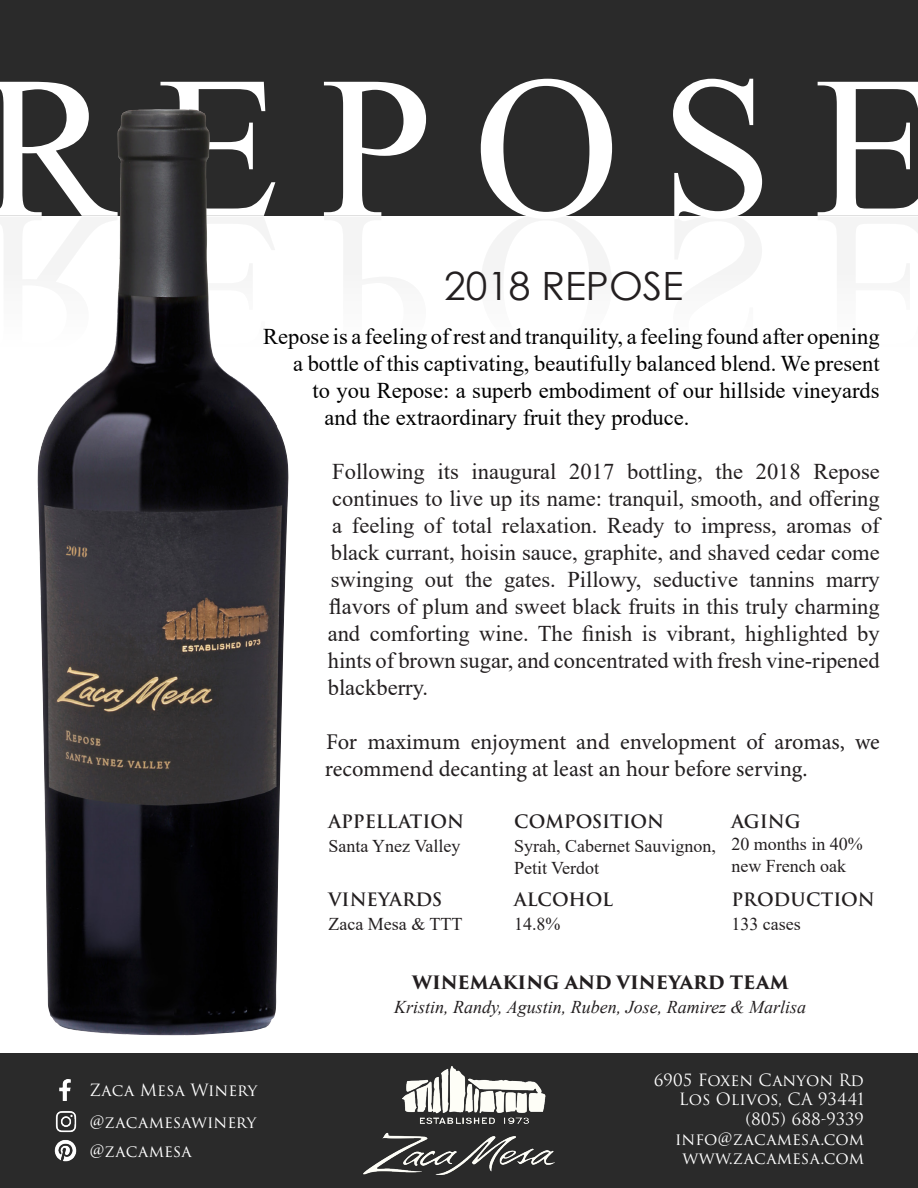
<style>
.page{position:relative;width:918px;height:1188px;background:#fff}
.page>*{position:absolute;margin:0;border:0;box-sizing:border-box;transform-origin:0 0}
.t1{font:202.5px "Times New Roman";letter-spacing:.2em;color:#fff}
.t2{font:39px "Century Gothic";color:#231f20}
.t3{font:22.5px/27px "Times New Roman";color:#231f20;text-align:justify}
.t4{font:22.5px "Times New Roman";color:#000}
.t5{font:22.5px/27px "Minion Pro";letter-spacing:-.005em;color:#231f20}
.t6{font:18px/21.6px "Times New Roman";color:#231f20}
.t7{font:600 18px "Trajan Pro 3";color:#231f20}
.t8{font:italic 18px "Times New Roman";color:#231f20}
.t9{font:700 18px "Trajan Pro 3";color:#231f20}
.t10{font:16.5px/19.6px "Trajan Pro 3";color:#fff;text-align:right}
</style>
<div class="page">
<div style="left:0;top:0;width:918px;height:216px;background:#2a2a2a"></div>
<div style="left:0;top:1053px;width:918px;height:135px;background:#2a2a2a"></div>
<img style="left:363px;top:1067px;width:192px;height:107px">
<img style="left:55px;top:1111px;width:22px;height:22px">
<img style="left:54px;top:1140px;width:22px;height:22px">
<img style="left:59px;top:1079px;width:12px;height:22px">
<img style="left:37px;top:109px;width:252px;height:927px">
<h1 class="t1" style="left:-19px;top:5px;width:958px">REPOSE</h1>
<p class="t2" style="left:444px;top:258px;width:241px">2018 REPOSE</p>
<p class="t4" style="left:263px;top:320px;width:618px">Repose is a feeling of rest and tranquility, a feeling found after opening</p>
<p class="t4" style="left:293px;top:347px;width:588px">a bottle of this captivating, beautifully balanced blend. We present</p>
<p class="t4" style="left:313px;top:374px;width:569px">to you Repose: a superb embodiment of our hillside vineyards</p>
<p class="t4" style="left:325px;top:401px;width:366px">and the extraordinary fruit they produce.</p>
<p class="t3" style="left:328px;top:457px;width:554px">Following its inaugural 2017 bottling, the 2018 Repose continues to live up its name: tranquil, smooth, and offering a feeling of total relaxation. Ready to impress, aromas of black currant, hoisin sauce, graphite, and shaved cedar come swinging out the gates. Pillowy, seductive tannins marry flavors of plum and sweet black fruits in this truly charming and comforting wine. The finish is vibrant, highlighted by hints of brown sugar, and concentrated with fresh vine-ripened blackberry.</p>
<p class="t5" style="left:325px;top:728px;width:557px">For maximum enjoyment and envelopment of aromas, we recommend decanting at least an hour before serving.</p>
<p class="t7" style="left:328px;top:808px;width:137px">APPELLATION</p>
<p class="t7" style="left:514px;top:808px;width:152px">COMPOSITION</p>
<p class="t7" style="left:731px;top:808px;width:71px">AGING</p>
<p class="t6" style="left:328px;top:835px;width:133px">Santa Ynez Valley</p>
<p class="t6" style="left:731px;top:833px;width:133px">20 months in 40% new French oak</p>
<p class="t6" style="left:514px;top:835px;width:203px">Syrah, Cabernet Sauvignon,<br>Petit Verdot</p>
<p class="t7" style="left:328px;top:886px;width:115px">VINEYARDS</p>
<p class="t7" style="left:514px;top:886px;width:100px">ALCOHOL</p>
<p class="t7" style="left:731px;top:886px;width:145px">PRODUCTION</p>
<p class="t6" style="left:328px;top:913px;width:136px">Zaca Mesa &amp; TTT</p>
<p class="t6" style="left:514px;top:913px;width:48px">14.8%</p>
<p class="t6" style="left:731px;top:913px;width:71px">133 cases</p>
<p class="t9" style="left:412px;top:969px;width:378px">WINEMAKING AND VINEYARD TEAM</p>
<p class="t10" style="left:89px;top:1081px;width:169px">Zaca Mesa Winery</p>
<p class="t10" style="left:89px;top:1108px;width:168px;line-height:29.2px;text-align:left">@zacamesawinery @zacamesa</p>
<p class="t8" style="left:394px;top:995px;width:413px">Kristin, Randy, Agustin, Ruben, Jose, Ramirez &amp; Marlisa</p>
<p class="t10" style="left:654px;top:1070px;width:212px">6905 Foxen Canyon Rd<br>Los Olivos, CA 93441 (805) 688-9339 info@zacamesa.com www.zacamesa.com</p>
</div>
